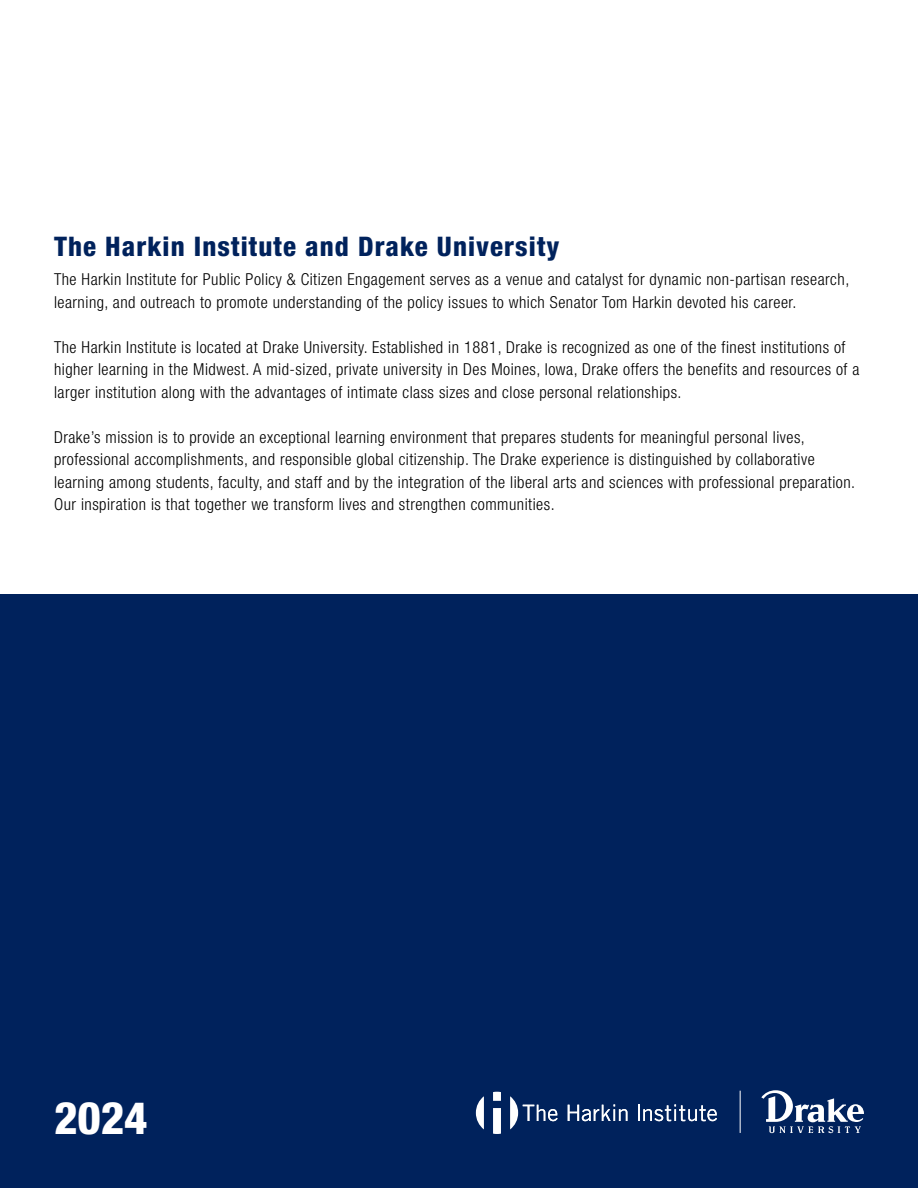
<style>
.page{position:relative;width:918px;height:1188px;background:#fff}
.page>*{position:absolute;margin:0;border:0;box-sizing:border-box;transform-origin:0 0}
.t1{font:800 condensed 45px "Helvetica Neue LT Std";color:#fff}
.t2{font:800 condensed 27px "Helvetica Neue LT Std";letter-spacing:.04em;color:#00225c}
.Body_Copy{font:300 condensed 16.5px/22.5px "Helvetica Neue LT Std";letter-spacing:.03em;color:#000}
</style>
<div class="page">
<div style="left:0;top:594px;width:918px;height:594px;background:#00225c"></div>
<hr style="left:740px;top:1091px;width:1px;height:42px;background:#fff">
<svg style="left:761px;top:1090px;width:103px;height:43px"></svg>
<svg style="left:476px;top:1096px;width:8px;height:33px"></svg>
<svg style="left:493px;top:1092px;width:8px;height:9px"></svg>
<svg style="left:493px;top:1108px;width:8px;height:26px"></svg>
<svg style="left:510px;top:1096px;width:48px;height:33px"></svg>
<svg style="left:568px;top:1104px;width:59px;height:17px"></svg>
<svg style="left:638px;top:1104px;width:79px;height:17px"></svg>
<h3 class="t2" style="left:54px;top:229px;width:507px">The Harkin Institute and Drake University</h3>
<p class="Body_Copy" style="left:54px;top:268px;width:797px">The Harkin Institute for Public Policy &amp; Citizen Engagement serves as a venue and catalyst for dynamic non-partisan research, learning, and outreach to promote understanding of the policy issues to which Senator Tom Harkin devoted his career.</p>
<p class="Body_Copy" style="left:54px;top:335px;width:807px">The Harkin Institute is located at Drake University. Established in 1881, Drake is recognized as one of the finest institutions of higher learning in the Midwest. A mid-sized, private university in Des Moines, Iowa, Drake offers the benefits and resources of a larger institution along with the advantages of intimate class sizes and close personal relationships.</p>
<p class="Body_Copy" style="left:54px;top:425px;width:803px">Drake’s mission is to provide an exceptional learning environment that prepares students for meaningful personal lives, professional accomplishments, and responsible global citizenship. The Drake experience is distinguished by collaborative learning among students, faculty, and staff and by the integration of the liberal arts and sciences with professional preparation.<br>Our inspiration is that together we transform lives and strengthen communities.</p>
<p class="t1" style="left:54px;top:1090px;width:95px">2024</p>
</div>
